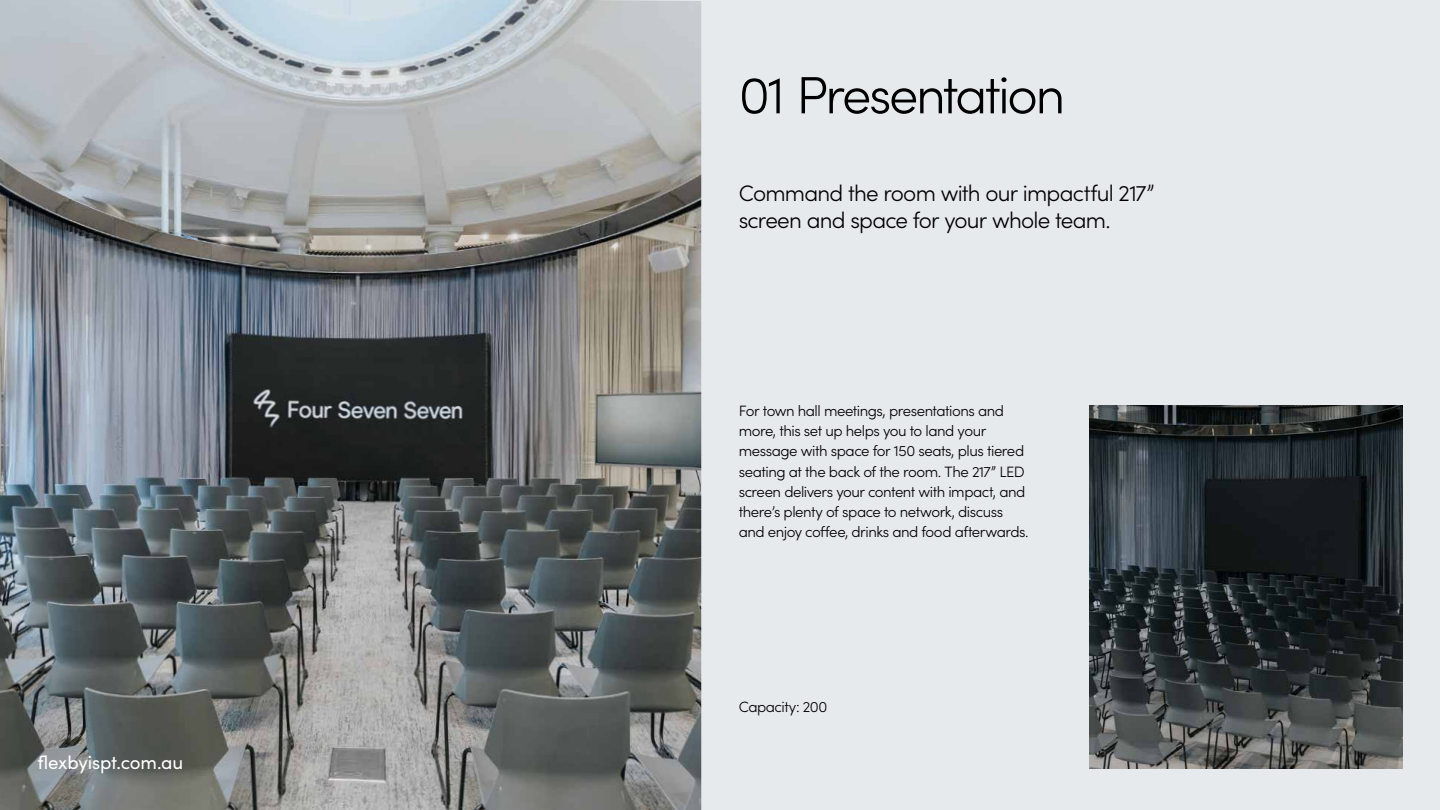
<style>
.page{position:relative;width:1440px;height:810px;background:#e7eaec}
.page>*{position:absolute;margin:0;border:0;box-sizing:border-box;transform-origin:0 0}
.t1{font:300 52.5px "Sofia Pro";letter-spacing:-.05em;color:#000}
.t2{font:300 22.5px/27px "Sofia Pro";letter-spacing:-.035em;color:#000}
.t3{font:18.75px "Sofia Pro";letter-spacing:-.01em;color:#fff}
.t4{font:300 15px/20.2px "Sofia Pro";letter-spacing:-.03em;color:#000}
</style>
<div class="page">
<img style="left:0;top:0;width:701px;height:810px">
<img style="left:1089px;top:405px;width:313px;height:364px">
<p class="t3" style="left:38px;top:748px;width:147px">flexbyispt.com.au</p>
<h1 class="t1" style="left:739px;top:57px;width:328px">01 Presentation</h1>
<h2 class="t2" style="left:739px;top:179px;width:417px">Command the room with our impactful 217” screen and space for your whole team.</h2>
<p class="t4" style="left:739px;top:400px;width:292px">For town hall meetings, presentations and more, this set up helps you to land your message with space for 150 seats, plus tiered seating at the back of the room. The 217” LED screen delivers your content with impact, and there’s plenty of space to network, discuss and enjoy coffee, drinks and food afterwards.</p>
<p class="t4" style="left:739px;top:696px;width:90px">Capacity: 200</p>
</div>
